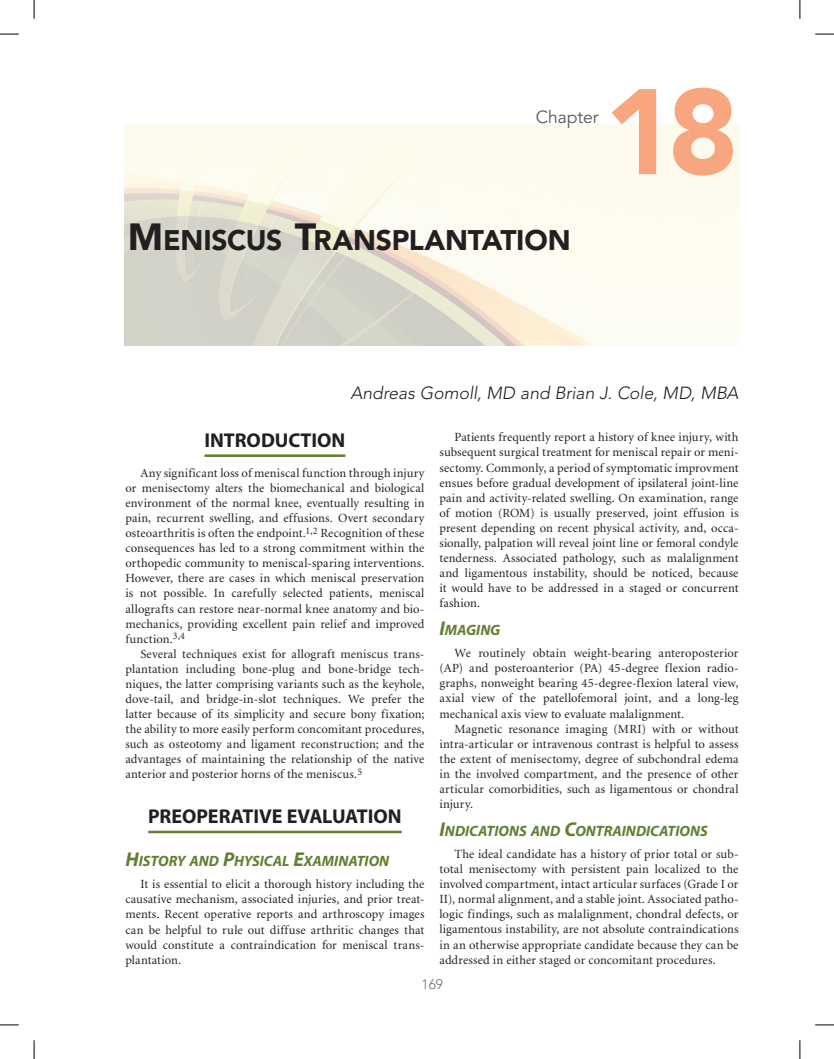
<style>
.page{position:relative;width:834px;height:1059px;background:#fff}
.page>*{position:absolute;margin:0;border:0;box-sizing:border-box;transform-origin:0 0}
.t1{font:900 120px "Avenir";color:#f8a67f}
.t2{font:900 28.12px "Avenir";letter-spacing:-.01em;color:#231f20}
.t3{font:700 20px "Myriad";letter-spacing:-.005em;color:#231f20}
.t4{font:italic 300 17.5px "Avenir";color:#231f20}
.t5{font:17.5px "Avenir";letter-spacing:-.005em;color:#57585a}
.t6{font:italic 700 15px "Myriad";color:#617e31}
.t7{font:300 13.75px "Avenir";color:#6c6d70}
.t8{font:12.5px/15px "Minion";letter-spacing:.01em;color:#231f20;text-align:justify}
.s1{font-size:37.5px}
.s2{font-size:20px}
</style>
<div class="page">
<img style="left:124px;top:124px;width:615px;height:221px">
<hr style="left:204px;top:454px;width:141px;height:3px;background:#617e31">
<hr style="left:148px;top:830px;width:253px;height:2px;background:#617e31">
<svg style="left:0;top:33px;width:19px;height:2px"></svg>
<svg style="left:815px;top:33px;width:18px;height:2px"></svg>
<svg style="left:0;top:1024px;width:19px;height:1px"></svg>
<svg style="left:815px;top:1024px;width:18px;height:1px"></svg>
<svg style="left:33px;top:0;width:2px;height:19px"></svg>
<svg style="left:33px;top:1040px;width:2px;height:18px"></svg>
<svg style="left:799px;top:0;width:1px;height:19px"></svg>
<svg style="left:799px;top:1040px;width:1px;height:18px"></svg>
<h3 class="t5" style="left:535px;top:107px;width:64px">Chapter</h3>
<h1 class="t1" style="left:604px;top:60px;width:136px">18</h1>
<h2 class="t2" style="left:128px;top:222px;width:444px"><span class="s1">M</span>ENISCUS <span class="s1">T</span>RANSPLANTATION</h2>
<h3 class="t4" style="left:350px;top:383px;width:389px">Andreas Gomoll, MD and Brian J. Cole, MD, MBA</h3>
<h3 class="t3" style="left:204px;top:430px;width:142px">INTRODUCTION</h3>
<p class="t8" style="left:125px;top:466px;width:300px;text-indent:15px">Any significant loss of meniscal function through injury or menisectomy alters the biomechanical and biological environment of the normal knee, eventually resulting in pain, recurrent swelling, and effusions. Overt secondary osteoarthritis is often the endpoint.<sup>1,2</sup> Recognition of these consequences has led to a strong commitment within the orthopedic community to meniscal-sparing interventions.<br>However, there are cases in which meniscal preservation is not possible. In carefully selected patients, meniscal allografts can restore near-normal knee anatomy and bio&shy;mechanics, providing excellent pain relief and improved function.<sup>3,4</sup></p>
<p class="t8" style="left:125px;top:646px;width:300px;text-indent:15px">Several techniques exist for allograft meniscus trans&shy;plantation including bone-plug and bone-bridge tech&shy;niques, the latter comprising variants such as the keyhole, dove-tail, and bridge-in-slot techniques. We prefer the latter because of its simplicity and secure bony fixation; the ability to more easily perform concomitant procedures, such as osteotomy and ligament reconstruction; and the advantages of maintaining the relationship of the native anterior and posterior horns of the meniscus.<sup>5</sup></p>
<h3 class="t3" style="left:148px;top:805px;width:255px">PREOPERATIVE EVALUATION</h3>
<p class="t6" style="left:125px;top:852px;width:265px"><span class="s2">H</span>ISTORY AND <span class="s2">P</span>HYSICAL <span class="s2">E</span>XAMINATION</p>
<p class="t8" style="left:125px;top:877px;width:300px;text-indent:15px">It is essential to elicit a thorough history including the causative mechanism, associated injuries, and prior treat&shy;ments. Recent operative reports and arthroscopy images can be helpful to rule out diffuse arthritic changes that would constitute a contraindication for meniscal trans&shy;plantation.</p>
<p class="t8" style="left:439px;top:430px;width:300px;text-indent:15px">Patients frequently report a history of knee injury, with subsequent surgical treatment for meniscal repair or meni&shy;sectomy. Commonly, a period of symptomatic improvment ensues before gradual development of ipsilateral joint-line pain and activity-related swelling. On examination, range of motion (ROM) is usually preserved, joint effusion is present depending on recent physical activity, and, occa&shy;sionally, palpation will reveal joint line or femoral condyle tenderness. Associated pathology, such as malalignment and ligamentous instability, should be noticed, because it would have to be addressed in a staged or concurrent fashion.</p>
<p class="t6" style="left:439px;top:621px;width:62px"><span class="s2">I</span>MAGING</p>
<p class="t8" style="left:439px;top:646px;width:300px;text-indent:15px">We routinely obtain weight-bearing anteroposterior (AP) and posteroanterior (PA) 45-degree flexion radio&shy;graphs, nonweight bearing 45-degree-flexion lateral view, axial view of the patellofemoral joint, and a long-leg mechanical axis view to evaluate malalignment.</p>
<p class="t8" style="left:439px;top:721px;width:300px;text-indent:15px">Magnetic resonance imaging (MRI) with or without intra-articular or intravenous contrast is helpful to assess the extent of menisectomy, degree of subchondral edema in the involved compartment, and the presence of other articular comorbidities, such as ligamentous or chondral injury.</p>
<p class="t6" style="left:439px;top:822px;width:269px"><span class="s2">I</span>NDICATIONS AND <span class="s2">C</span>ONTRAINDICATIONS</p>
<p class="t8" style="left:439px;top:846px;width:300px;text-indent:15px">The ideal candidate has a history of prior total or sub&shy;total menisectomy with persistent pain localized to the involved compartment, intact articular surfaces (Grade I or II), normal alignment, and a stable joint. Associated patho&shy;logic findings, such as malalignment, chondral defects, or ligamentous instability, are not absolute contraindications in an otherwise appropriate candidate because they can be addressed in either staged or concomitant procedures.</p>
<p class="t7" style="left:421px;top:976px;width:23px">169</p>
</div>
